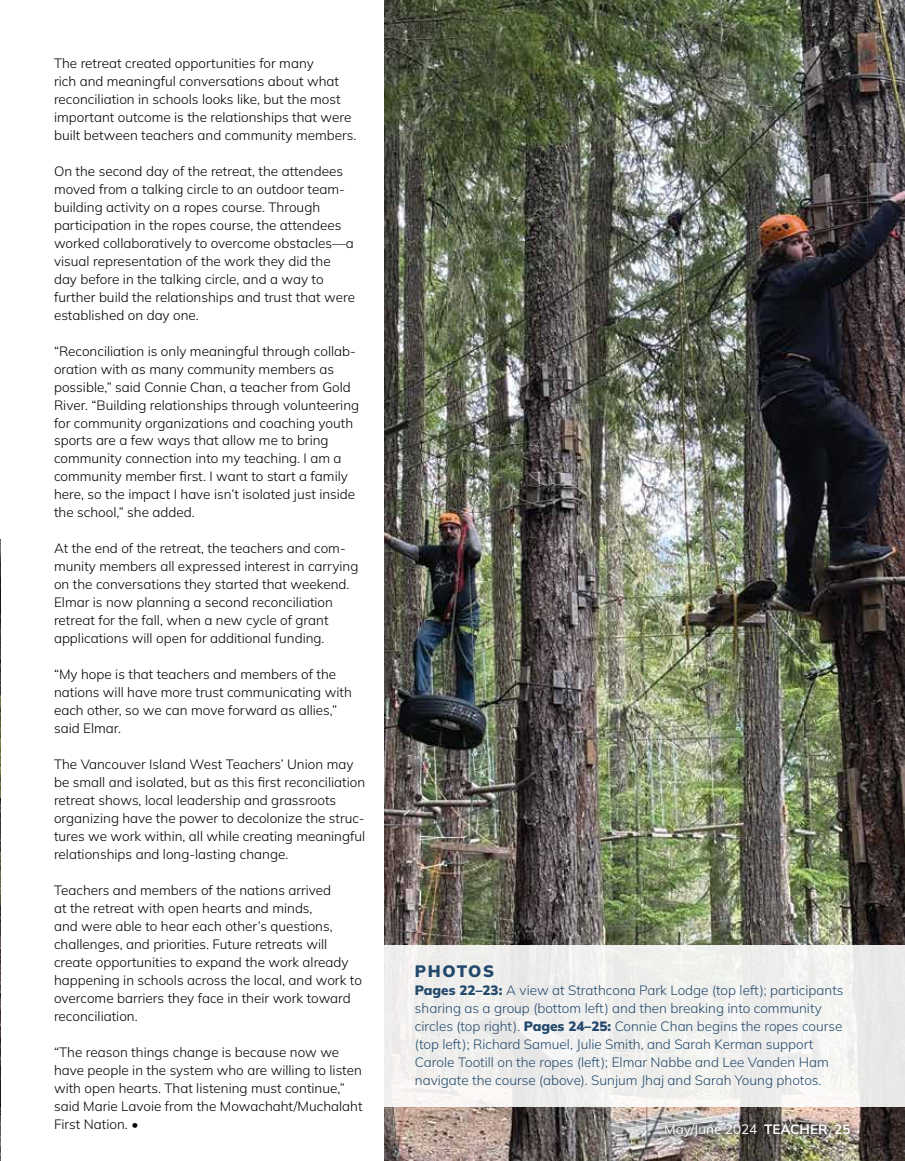
<style>
.page{position:relative;width:905px;height:1161px;background:#fff}
.page>*{position:absolute;margin:0;border:0;box-sizing:border-box;transform-origin:0 0}
.t1{font:900 16.5px "Mulish";letter-spacing:.1em;color:#23496c}
.t2{font:200 13.5px/18px "Mulish";color:#000}
.t3{font:200 13.5px/18px "Mulish";color:#23496c}
.t4{font:200 13.5px "Mulish";color:#fff}
.s1{font-weight:900}
.s2{font-weight:700}
</style>
<div class="page">
<img style="left:0;top:539px;width:1px;height:622px">
<img style="left:384px;top:0;width:520px;height:1161px">
<div style="left:376px;top:946px;width:528px;height:161px;background:#efefed"></div>
<img style="left:657px;top:1117px;width:200px;height:27px">
<p class="t2" style="left:54px;top:53px;width:304px">The retreat created opportunities for many<br>rich and meaningful conversations about what reconciliation in schools looks like, but the most important outcome is the relationships that were built between teachers and community members.</p>
<p class="t2" style="left:54px;top:161px;width:302px">On the second day of the retreat, the attendees moved from a talking circle to an outdoor team&shy;building activity on a ropes course. Through participation in the ropes course, the attendees worked collaboratively to overcome obstacles—a visual representation of the work they did the day before in the talking circle, and a way to further build the relationships and trust that were established on day one.</p>
<p class="t2" style="left:54px;top:341px;width:306px">“Reconciliation is only meaningful through collab&shy;oration with as many community members as possible,” said Connie Chan, a teacher from Gold River. “Building relationships through volunteering for community organizations and coaching youth sports are a few ways that allow me to bring community connection into my teaching. I am a community member first. I want to start a family here, so the impact I have isn’t isolated just inside the school,” she added.</p>
<p class="t2" style="left:54px;top:539px;width:306px">At the end of the retreat, the teachers and com&shy;munity members all expressed interest in carrying on the conversations they started that weekend.<br>Elmar is now planning a second reconciliation retreat for the fall, when a new cycle of grant applications will open for additional funding.</p>
<p class="t2" style="left:54px;top:665px;width:299px">“My hope is that teachers and members of the nations will have more trust communicating with each other, so we can move forward as allies,” said Elmar.</p>
<p class="t2" style="left:54px;top:755px;width:313px">The Vancouver Island West Teachers’ Union may be small and isolated, but as this first reconciliation retreat shows, local leadership and grassroots organizing have the power to decolonize the struc&shy;tures we work within, all while creating meaningful relationships and long-lasting change.</p>
<p class="t2" style="left:54px;top:881px;width:309px">Teachers and members of the nations arrived<br>at the retreat with open hearts and minds,<br>and were able to hear each other’s questions, challenges, and priorities. Future retreats will create opportunities to expand the work already happening in schools across the local, and work to overcome barriers they face in their work toward reconciliation.</p>
<p class="t2" style="left:54px;top:1043px;width:310px">“The reason things change is because now we have people in the system who are willing to listen with open hearts. That listening must continue,” said Marie Lavoie from the Mowachaht/Muchalaht First Nation. •</p>
<p class="t1" style="left:415px;top:959px;width:81px">PHOTOS</p>
<p class="t3" style="left:415px;top:981px;width:430px"><span class="s1">Pages 22–23:</span> A view at Strathcona Park Lodge (top left); participants sharing as a group (bottom left) and then breaking into community circles (top right). <span class="s1">Pages 24–25:</span> Connie Chan begins the ropes course (top left); Richard Samuel, Julie Smith, and Sarah Kerman support Carole Tootill on the ropes (left); Elmar Nabbe and Lee Vanden Ham navigate the course (above). Sunjum Jhaj and Sarah Young photos.</p>
<p class="t4" style="left:664px;top:1120px;width:188px">May/June 2024 <span class="s2">TEACHER 25</span></p>
</div>
